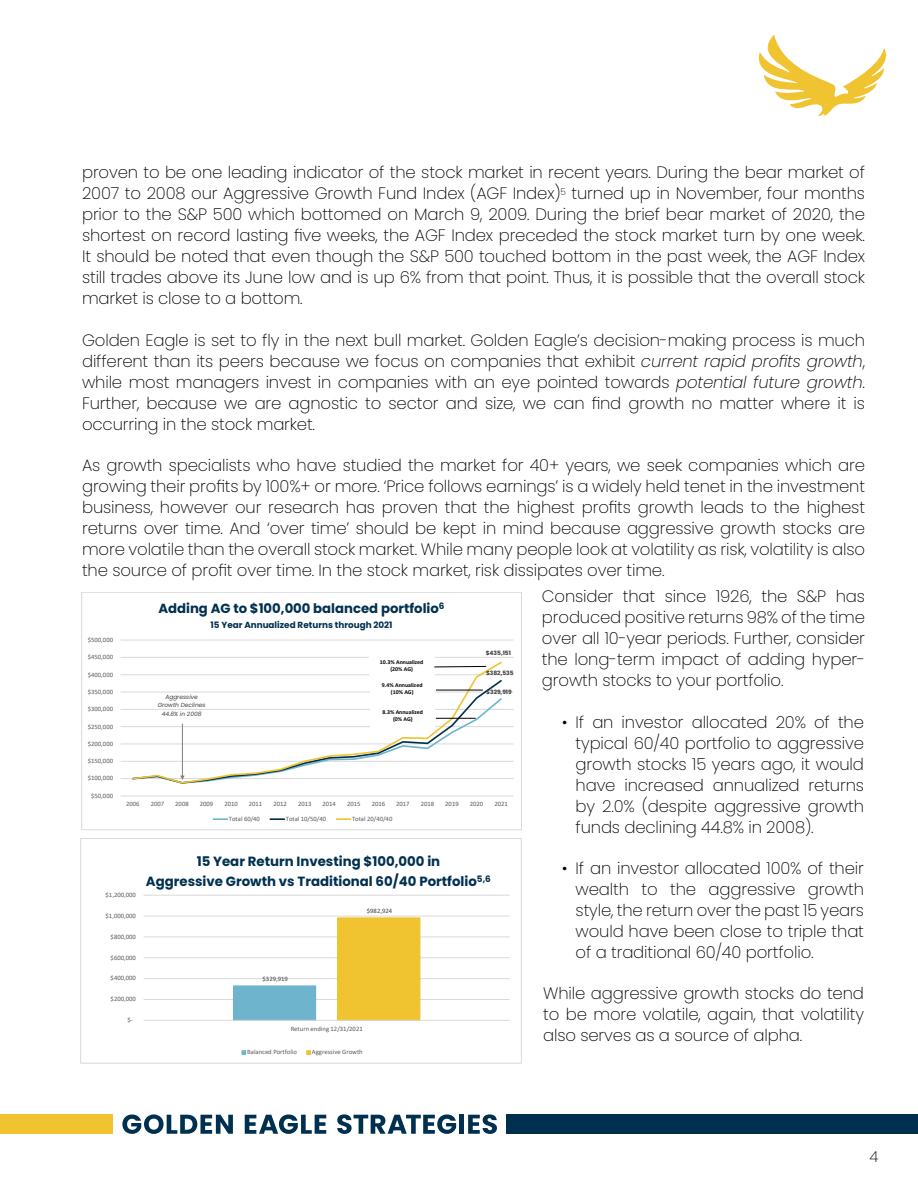
<style>
.page{position:relative;width:918px;height:1188px;background:#fff}
.page>*{position:absolute;margin:0;border:0;box-sizing:border-box;transform-origin:0 0}
.t1{font:200 16.5px/21px "Poppins";letter-spacing:-.01em;color:#000;text-align:justify}
.t2{font:200 15px "Poppins";color:#000}
.t3{font:700 13.35px/20px "Poppins";color:#003050;text-align:center}
.t4{font:700 13.2px "Poppins";color:#003050}
.t5{font:700 8.85px "Poppins";color:#003050}
.t6{font:6.6px "Calibri";color:#595959}
.t7{font:6.6px "Calibri";color:#404040}
.t8{font:700 5.85px/7.2px "Calibri";color:#000;text-align:center}
.t9{font:italic 5.85px/8.9px "Poppins";color:#404040;text-align:center}
.t10{font:700 5.85px "Poppins";color:#404040}
.s1{font-style:italic}
</style>
<div class="page">
<div style="left:0;top:1114px;width:113px;height:20px;background:#f0c430"></div>
<div style="left:506px;top:1114px;width:412px;height:20px;background:#00304f"></div>
<svg style="left:122px;top:1114px;width:111px;height:20px"></svg>
<svg style="left:245px;top:1114px;width:81px;height:20px"></svg>
<svg style="left:337px;top:1114px;width:119px;height:20px"></svg>
<div style="left:459px;top:1115px;width:5px;height:19px;background:#00304f"></div>
<svg style="left:468px;top:1114px;width:29px;height:20px"></svg>
<svg style="left:758px;top:35px;width:128px;height:81px"></svg>
<hr style="left:121px;top:778px;width:392px;height:1px;background:#d9d9d9">
<hr style="left:121px;top:761px;width:392px;height:1px;background:#d9d9d9">
<hr style="left:121px;top:744px;width:392px;height:1px;background:#d9d9d9">
<hr style="left:121px;top:726px;width:392px;height:1px;background:#d9d9d9">
<hr style="left:121px;top:709px;width:392px;height:1px;background:#d9d9d9">
<hr style="left:121px;top:692px;width:392px;height:1px;background:#d9d9d9">
<hr style="left:121px;top:674px;width:392px;height:1px;background:#d9d9d9">
<hr style="left:121px;top:657px;width:392px;height:1px;background:#d9d9d9">
<hr style="left:121px;top:640px;width:392px;height:1px;background:#d9d9d9">
<hr style="left:121px;top:796px;width:392px;height:1px;background:#d9d9d9">
<svg style="left:213px;top:818px;width:14px;height:2px"></svg>
<svg style="left:270px;top:818px;width:14px;height:2px"></svg>
<svg style="left:336px;top:818px;width:15px;height:2px"></svg>
<div style="left:81px;top:592px;width:441px;height:238px;border:1px solid #d9d9d9"></div>
<svg style="left:131px;top:678px;width:372px;height:106px"></svg>
<div style="left:369px;top:656px;width:65px;height:22px;background:#fff"></div>
<div style="left:370px;top:679px;width:65px;height:23px;background:#fff"></div>
<div style="left:370px;top:706px;width:65px;height:22px;background:#fff"></div>
<svg style="left:434px;top:666px;width:53px;height:1px"></svg>
<hr style="left:436px;top:690px;width:47px;height:1px;background:#000">
<hr style="left:436px;top:718px;width:40px;height:1px;background:#000">
<hr style="left:144px;top:999px;width:366px;height:1px;background:#d9d9d9">
<hr style="left:144px;top:978px;width:366px;height:1px;background:#d9d9d9">
<hr style="left:144px;top:957px;width:366px;height:1px;background:#d9d9d9">
<hr style="left:144px;top:937px;width:366px;height:1px;background:#d9d9d9">
<hr style="left:144px;top:916px;width:366px;height:1px;background:#d9d9d9">
<hr style="left:144px;top:895px;width:366px;height:1px;background:#d9d9d9">
<div style="left:233px;top:986px;width:83px;height:34px;background:#6eb4cd"></div>
<div style="left:233px;top:986px;width:83px;height:35px;border:1px solid #6eb4cd"></div>
<div style="left:338px;top:918px;width:82px;height:102px;background:#f0c430"></div>
<div style="left:338px;top:918px;width:82px;height:103px;border:1px solid #f0c430"></div>
<hr style="left:144px;top:1020px;width:366px;height:1px;background:#d9d9d9">
<svg style="left:242px;top:1050px;width:4px;height:5px"></svg>
<svg style="left:306px;top:1050px;width:5px;height:5px"></svg>
<div style="left:80px;top:838px;width:442px;height:225px;border:1px solid #d9d9d9"></div>
<p class="t1" style="left:82px;top:162px;width:785px">proven to be one leading indicator of the stock market in recent years. During the bear market of 2007 to 2008 our Aggressive Growth Fund Index (AGF Index)<sup>5</sup> turned up in November, four months prior to the S&amp;P 500 which bottomed on March 9, 2009. During the brief bear market of 2020, the shortest on record lasting five weeks, the AGF Index preceded the stock market turn by one week.<br>It should be noted that even though the S&amp;P 500 touched bottom in the past week, the AGF Index still trades above its June low and is up 6% from that point. Thus, it is possible that the overall stock market is close to a bottom.</p>
<p class="t1" style="left:82px;top:329px;width:785px">Golden Eagle is set to fly in the next bull market. Golden Eagle’s decision-making process is much different than its peers because we focus on companies that exhibit <span class="s1">current rapid profits growth</span>, while most managers invest in companies with an eye pointed towards <span class="s1">potential future growth</span>.<br>Further, because we are agnostic to sector and size, we can find growth no matter where it is occurring in the stock market.</p>
<p class="t1" style="left:82px;top:455px;width:785px">As growth specialists who have studied the market for 40+ years, we seek companies which are growing their profits by 100%+ or more. ‘Price follows earnings’ is a widely held tenet in the investment business, however our research has proven that the highest profits growth leads to the highest returns over time. And ‘over time’ should be kept in mind because aggressive growth stocks are more volatile than the overall stock market. While many people look at volatility as risk, volatility is also the source of profit over time. In the stock market, risk dissipates over time.</p>
<p class="t1" style="left:542px;top:586px;width:325px">Consider that since 1926, the S&amp;P has produced positive returns 98% of the time over all 10-year periods. Further, consider the long-term impact of adding hyper&shy;growth stocks to your portfolio.</p>
<p class="t4" style="left:158px;top:601px;width:288px">Adding AG to $100,000 balanced portfolio<sup>6</sup></p>
<p class="t5" style="left:211px;top:620px;width:184px">15 Year Annualized Returns through 2021</p>
<p class="t6" style="left:88px;top:635px;width:27px">$500,000</p>
<p class="t10" style="left:486px;top:650px;width:27px">$435,151</p>
<p class="t10" style="left:486px;top:669px;width:29px">$382,535</p>
<p class="t10" style="left:486px;top:688px;width:27px">$329,919</p>
<p class="t6" style="left:88px;top:652px;width:27px">$450,000</p>
<p class="t8" style="left:380px;top:658px;width:45px">10.3% Annualized (20% AG)</p>
<p class="t8" style="left:382px;top:682px;width:42px">9.4% Annualized (10% AG)</p>
<p class="t8" style="left:383px;top:708px;width:42px">8.3% Annualized (0% AG)</p>
<p class="t6" style="left:88px;top:670px;width:27px">$400,000</p>
<p class="t6" style="left:88px;top:687px;width:27px">$350,000</p>
<p class="t9" style="left:158px;top:692px;width:49px">Aggressive<br>Growth Declines<br>44.8% in 2008</p>
<p class="t6" style="left:88px;top:704px;width:27px">$300,000</p>
<p class="t1" style="left:576px;top:712px;width:290px;text-indent:-13px">• If an investor allocated 20% of the typical 60/40 portfolio to aggressive growth stocks 15 years ago, it would have increased annualized returns by 2.0% (despite aggressive growth funds declining 44.8% in 2008).</p>
<p class="t1" style="left:576px;top:858px;width:290px;text-indent:-13px">• If an investor allocated 100% of their wealth to the aggressive growth style, the return over the past 15 years would have been close to triple that of a traditional 60/40 portfolio.</p>
<p class="t1" style="left:543px;top:983px;width:322px">While aggressive growth stocks do tend to be more volatile, again, that volatility also serves as a source of alpha.</p>
<p class="t6" style="left:88px;top:722px;width:27px">$250,000</p>
<p class="t6" style="left:88px;top:739px;width:27px">$200,000</p>
<p class="t6" style="left:88px;top:756px;width:27px">$150,000</p>
<p class="t6" style="left:88px;top:774px;width:27px">$100,000</p>
<p class="t6" style="left:91px;top:791px;width:23px">$50,000</p>
<p class="t6" style="left:126px;top:800px;width:15px">2006</p>
<p class="t6" style="left:151px;top:800px;width:15px">2007</p>
<p class="t6" style="left:175px;top:800px;width:15px">2008</p>
<p class="t6" style="left:200px;top:800px;width:15px">2009</p>
<p class="t6" style="left:224px;top:800px;width:15px">2010</p>
<p class="t6" style="left:249px;top:800px;width:15px">2011</p>
<p class="t6" style="left:273px;top:800px;width:15px">2012</p>
<p class="t6" style="left:298px;top:800px;width:15px">2013</p>
<p class="t6" style="left:323px;top:800px;width:15px">2014</p>
<p class="t6" style="left:347px;top:800px;width:15px">2015</p>
<p class="t6" style="left:372px;top:800px;width:15px">2016</p>
<p class="t6" style="left:396px;top:800px;width:15px">2017</p>
<p class="t6" style="left:421px;top:800px;width:15px">2018</p>
<p class="t6" style="left:445px;top:800px;width:15px">2019</p>
<p class="t6" style="left:470px;top:800px;width:15px">2020</p>
<p class="t6" style="left:494px;top:800px;width:15px">2021</p>
<p class="t6" style="left:229px;top:814px;width:33px">Total 60/40</p>
<p class="t6" style="left:286px;top:814px;width:42px">Total 10/50/40</p>
<p class="t6" style="left:352px;top:814px;width:42px">Total 20/40/40</p>
<p class="t3" style="left:146px;top:851px;width:346px">15 Year Return Investing $100,000 in<br>Aggressive Growth vs Traditional 60/40 Portfolio<sup>5,6</sup></p>
<p class="t6" style="left:106px;top:890px;width:32px">$1,200,000</p>
<p class="t7" style="left:367px;top:906px;width:27px">$982,924</p>
<p class="t6" style="left:106px;top:911px;width:32px">$1,000,000</p>
<p class="t6" style="left:111px;top:932px;width:27px">$800,000</p>
<p class="t6" style="left:111px;top:953px;width:27px">$600,000</p>
<p class="t6" style="left:111px;top:974px;width:27px">$400,000</p>
<p class="t7" style="left:263px;top:974px;width:27px">$329,919</p>
<p class="t6" style="left:111px;top:995px;width:27px">$200,000</p>
<p class="t6" style="left:127px;top:1015px;width:7px">$-</p>
<p class="t6" style="left:291px;top:1024px;width:74px">Return ending 12/31/2021</p>
<p class="t6" style="left:247px;top:1048px;width:51px">Balanced Portfolio</p>
<p class="t6" style="left:312px;top:1048px;width:52px">Aggressive Growth</p>
<p class="t2" style="left:869px;top:1148px;width:10px">4</p>
</div>
